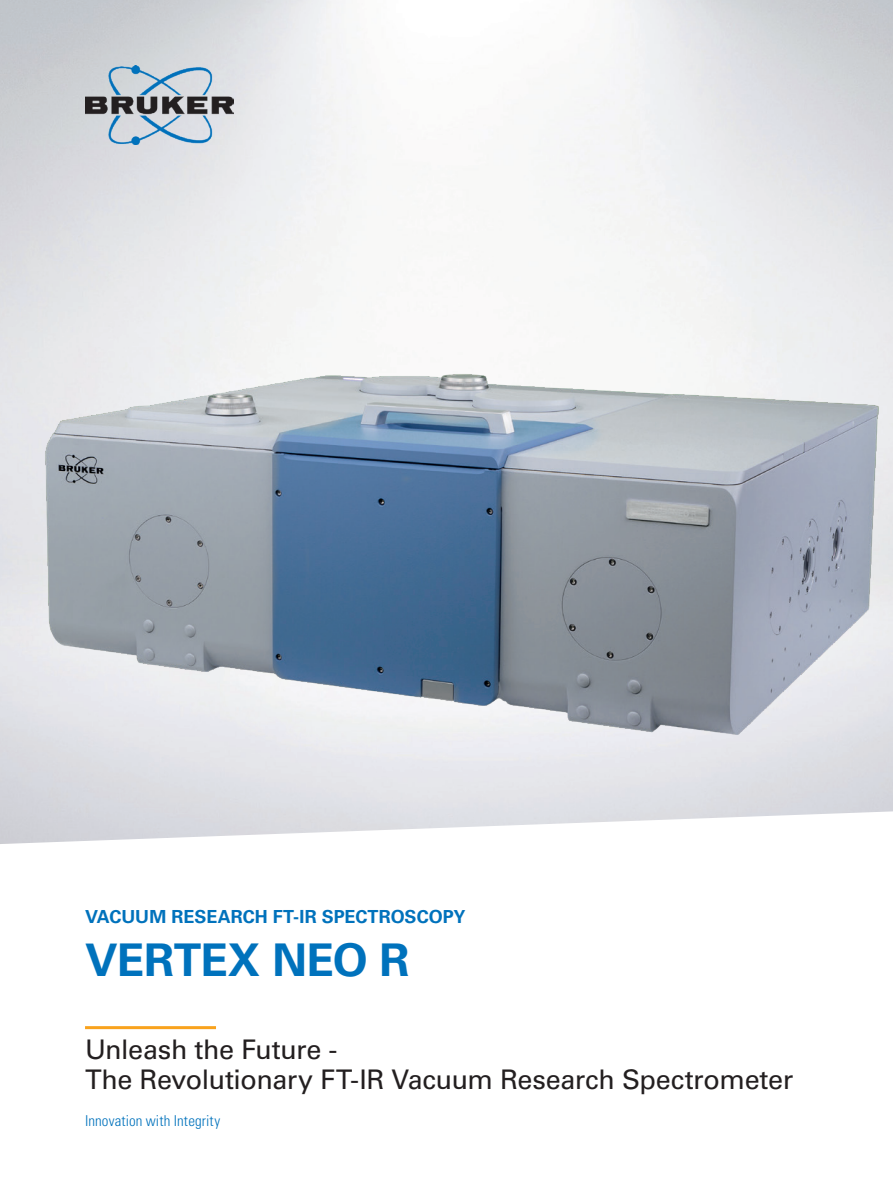
<style>
.page{position:relative;width:893px;height:1187px;background:#fff}
.page>*{position:absolute;margin:0;border:0;box-sizing:border-box;transform-origin:0 0}
.t1{font:700 45px "Univers LT Std";letter-spacing:-.01em;color:#0072bc}
.t2{font:27px/30px "Univers LT Std";letter-spacing:-.015em;color:#231f20}
.t3{font:700 18px "Univers LT Std";color:#0072bc}
.t4{font:300 condensed 15px "Univers LT Std";letter-spacing:.01em;color:#0072bc}
</style>
<div class="page">
<img style="left:0;top:0;width:893px;height:844px">
<img style="left:85px;top:66px;width:149px;height:28px">
<hr style="left:85px;top:1026px;width:131px;height:3px;background:#f9a21c">
<img style="left:0;top:94px;width:893px;height:746px">
<p class="t3" style="left:85px;top:906px;width:382px">VACUUM RESEARCH FT-IR SPECTROSCOPY</p>
<h1 class="t1" style="left:85px;top:933px;width:326px">VERTEX NEO R</h1>
<p class="t2" style="left:85px;top:1034px;width:710px">Unleash the Future -<br>The Revolutionary FT-IR Vacuum Research Spectrometer</p>
<p class="t4" style="left:85px;top:1111px;width:137px">Innovation with Integrity</p>
</div>
